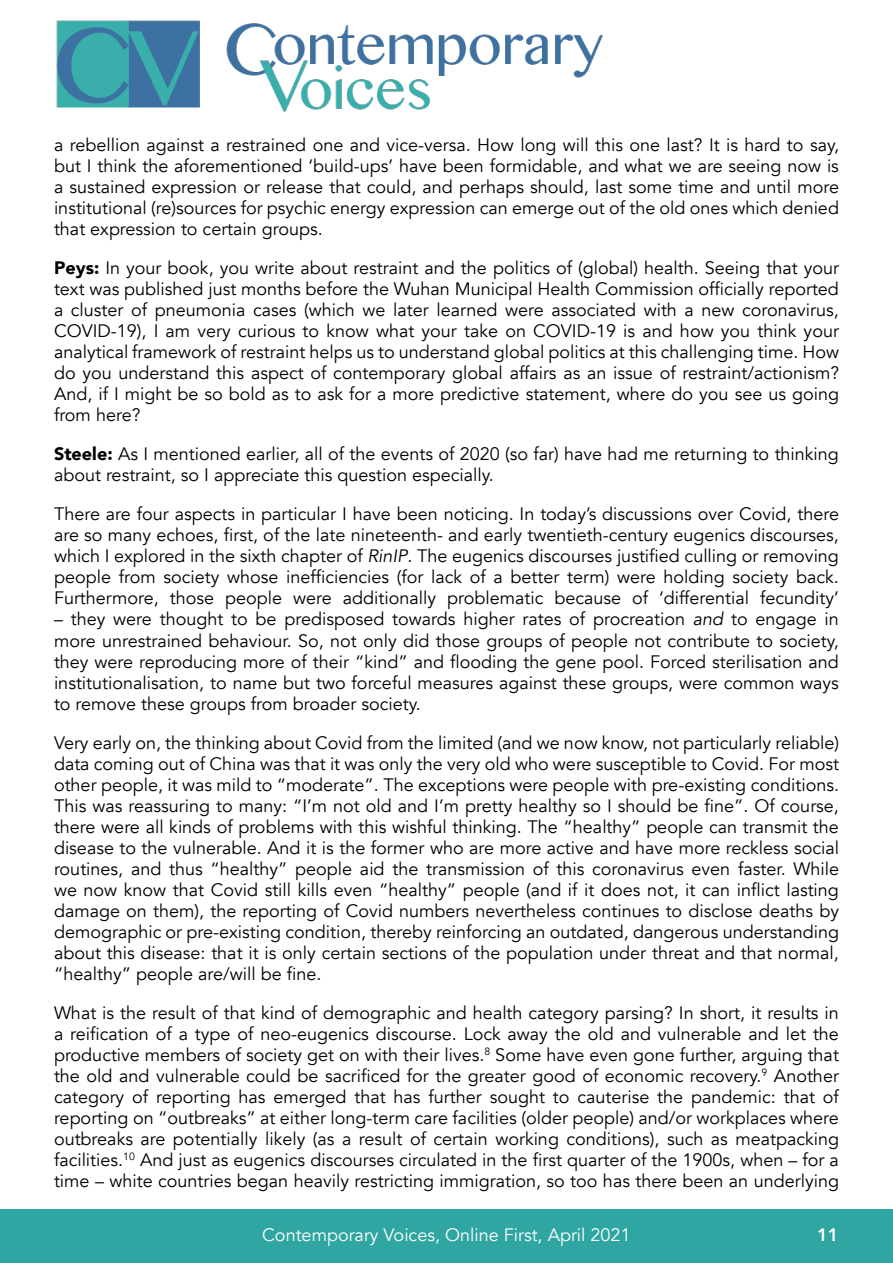
<style>
.page{position:relative;width:893px;height:1263px;background:#fff}
.page>*{position:absolute;margin:0;border:0;box-sizing:border-box;transform-origin:0 0}
.Body{font:18px/21px "Avenir";color:#000;text-align:justify}
.t1{font:18px "Avenir";color:#fff}
.t2{font:800 18px "Avenir";color:#fff}
.s1{font-weight:900}
.s2{font-style:italic}
</style>
<div class="page">
<div style="left:0;top:1210px;width:893px;height:53px;background:#2fa6a2"></div>
<img style="left:56px;top:21px;width:547px;height:91px">
<p class="Body" style="left:54px;top:135px;width:786px">a rebellion against a restrained one and vice-versa. How long will this one last? It is hard to say, but I think the aforementioned ‘build-ups’ have been formidable, and what we are seeing now is a sustained expression or release that could, and perhaps should, last some time and until more institutional (re)sources for psychic energy expression can emerge out of the old ones which denied that expression to certain groups.</p>
<p class="Body" style="left:54px;top:258px;width:787px"><span class="s1">Peys:</span> In your book, you write about restraint and the politics of (global) health. Seeing that your text was published just months before the Wuhan Municipal Health Commission officially reported a cluster of pneumonia cases (which we later learned were associated with a new coronavirus, COVID-19), I am very curious to know what your take on COVID-19 is and how you think your analytical framework of restraint helps us to understand global politics at this challenging time. How do you understand this aspect of contemporary global affairs as an issue of restraint/actionism?<br>And, if I might be so bold as to ask for a more predictive statement, where do you see us going from here?</p>
<p class="Body" style="left:54px;top:444px;width:786px"><span class="s1">Steele:</span> As I mentioned earlier, all of the events of 2020 (so far) have had me returning to thinking about restraint, so I appreciate this question especially.</p>
<p class="Body" style="left:54px;top:504px;width:786px">There are four aspects in particular I have been noticing. In today’s discussions over Covid, there are so many echoes, first, of the late nineteenth- and early twentieth-century eugenics discourses, which I explored in the sixth chapter of <span class="s2">RinIP</span>. The eugenics discourses justified culling or removing people from society whose inefficiencies (for lack of a better term) were holding society back.<br>Furthermore, those people were additionally problematic because of ‘differential fecundity’</p>
<p class="Body" style="left:54px;top:609px;width:786px">– they were thought to be predisposed towards higher rates of procreation <span class="s2">and</span> to engage in more unrestrained behaviour. So, not only did those groups of people not contribute to society, they were reproducing more of their “kind” and flooding the gene pool. Forced sterilisation and institutionalisation, to name but two forceful measures against these groups, were common ways to remove these groups from broader society.</p>
<p class="Body" style="left:54px;top:732px;width:786px">Very early on, the thinking about Covid from the limited (and we now know, not particularly reliable) data coming out of China was that it was only the very old who were susceptible to Covid. For most other people, it was mild to “moderate”. The exceptions were people with pre-existing conditions.<br>This was reassuring to many: “I’m not old and I’m pretty healthy so I should be fine”. Of course, there were all kinds of problems with this wishful thinking. The “healthy” people can transmit the disease to the vulnerable. And it is the former who are more active and have more reckless social routines, and thus “healthy” people aid the transmission of this coronavirus even faster. While we now know that Covid still kills even “healthy” people (and if it does not, it can inflict lasting damage on them), the reporting of Covid numbers nevertheless continues to disclose deaths by demographic or pre-existing condition, thereby reinforcing an outdated, dangerous understanding about this disease: that it is only certain sections of the population under threat and that normal, “healthy” people are/will be fine.</p>
<p class="Body" style="left:54px;top:1002px;width:786px">What is the result of that kind of demographic and health category parsing? In short, it results in a reification of a type of neo-eugenics discourse. Lock away the old and vulnerable and let the productive members of society get on with their lives.<sup>8</sup> Some have even gone further, arguing that the old and vulnerable could be sacrificed for the greater good of economic recovery.<sup>9</sup> Another category of reporting has emerged that has further sought to cauterise the pandemic: that of reporting on “outbreaks” at either long-term care facilities (older people) and/or workplaces where outbreaks are potentially likely (as a result of certain working conditions), such as meatpacking facilities.<sup>10</sup> And just as eugenics discourses circulated in the first quarter of the 1900s, when – for a time – white countries began heavily restricting immigration, so too has there been an underlying</p>
<p class="t1" style="left:262px;top:1223px;width:370px">Contemporary Voices, Online First, April 2021</p>
<p class="t2" style="left:817px;top:1220px;width:23px">11</p>
</div>
